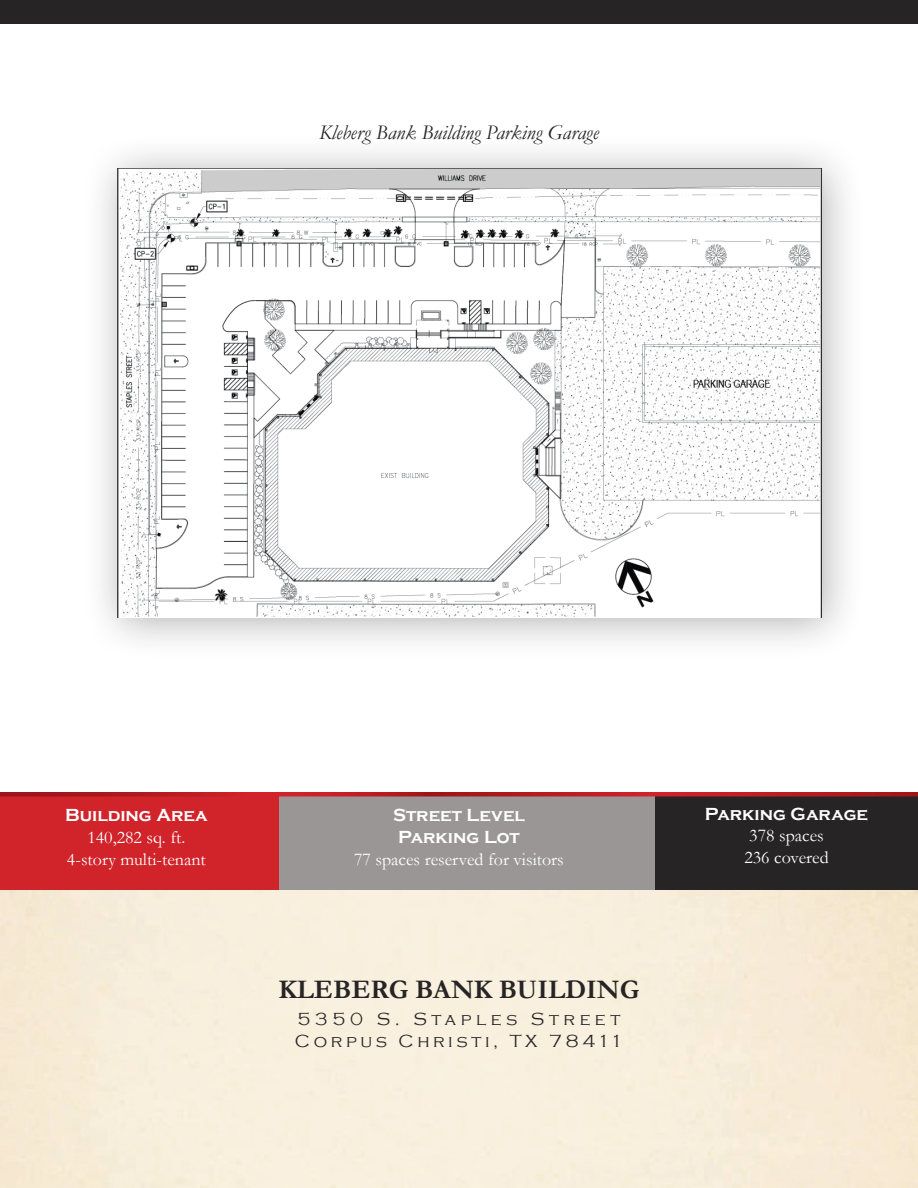
<style>
.page{position:relative;width:918px;height:1188px;background:#fff}
.page>*{position:absolute;margin:0;border:0;box-sizing:border-box;transform-origin:0 0}
.t1{font:700 27px "Garamond";color:#262425}
.t2{font:italic 21px "Garamond";color:#262425}
.t3{font:18px "Garamond";color:#fff}
.t4{font:700 18px "Copperplate Gothic";color:#fff}
.t5{font:300 18px "Copperplate Gothic";letter-spacing:.2em;color:#262425}
.t6{font:300 18px "Copperplate Gothic";letter-spacing:.255em;color:#262425}
</style>
<div class="page">
<div style="left:82px;top:133px;width:783px;height:528px;background:#231f20;opacity:.35"></div>
<img style="left:118px;top:168px;width:705px;height:450px">
<div style="left:0;top:796px;width:279px;height:94px;background:#d1232a"></div>
<div style="left:654px;top:796px;width:264px;height:94px;background:#262425"></div>
<div style="left:279px;top:796px;width:375px;height:94px;background:#9b9696"></div>
<svg style="left:0;top:792px;width:918px;height:4px;background:#b71c21"></svg>
<div style="left:0;top:0;width:918px;height:24px;background:#262425"></div>
<p class="t2" style="left:319px;top:118px;width:281px">Kleberg Bank Building Parking Garage</p>
<p class="t4" style="left:65px;top:806px;width:144px">Building Area</p>
<p class="t3" style="left:87px;top:825px;width:99px">140,282 sq. ft.</p>
<p class="t3" style="left:67px;top:847px;width:140px">4-story multi-tenant</p>
<p class="t4" style="left:393px;top:806px;width:133px">Street Level</p>
<p class="t4" style="left:398px;top:827px;width:123px">Parking Lot</p>
<p class="t3" style="left:354px;top:847px;width:211px">77 spaces reserved for visitors</p>
<p class="t1" style="left:279px;top:971px;width:362px">KLEBERG BANK BUILDING</p>
<p class="t6" style="left:297px;top:1010px;width:325px">5350 S. Staples Street</p>
<p class="t5" style="left:295px;top:1031px;width:330px">Corpus Christi, TX 78411</p>
<p class="t4" style="left:705px;top:804px;width:165px">Parking Garage</p>
<p class="t3" style="left:749px;top:824px;width:76px">378 spaces</p>
<p class="t3" style="left:744px;top:845px;width:86px">236 covered</p>
</div>
